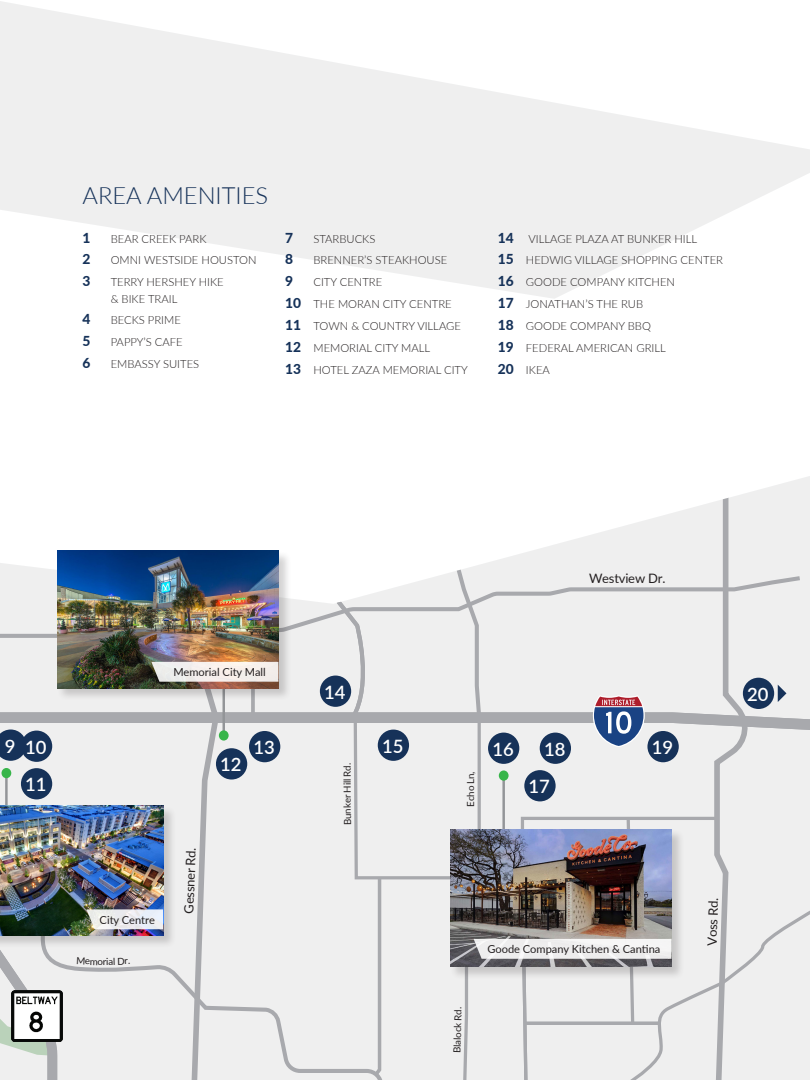
<style>
.page{position:relative;width:810px;height:1080px;background:#fff}
.page>*{position:absolute;margin:0;border:0;box-sizing:border-box;transform-origin:0 0}
.t1{font:300 23.75px "Lato";color:#163259}
.t2{font:600 18.5px "Lato";color:#fff}
.t3{font:800 13.75px "Lato";color:#163259}
.t4{font:13px "Lato";letter-spacing:-.015em;color:#231f20}
.t5{font:300 11.25px/21.9px "Lato";color:#231f20}
.t6{font:11.12px "Lato";color:#231f20}
.t7{font:9.75px "Lato";letter-spacing:-.02em;color:#231f20}
.s1{font-weight:800;font-size:13.75px;color:#163259}
</style>
<div class="page">
<svg style="left:0;top:1px;width:810px;height:298px;fill:#efefef"></svg>
<img style="left:0;top:476px;width:810px;height:604px">
<p class="t1" style="left:83px;top:179px;width:187px">AREA AMENITIES</p>
<p class="t3" style="left:83px;top:227px;width:9px">1</p>
<p class="t5" style="left:111px;top:227px;width:97px">BEAR CREEK PARK</p>
<p class="t3" style="left:83px;top:249px;width:9px">2</p>
<p class="t5" style="left:111px;top:249px;width:147px">OMNI WESTSIDE HOUSTON</p>
<p class="t3" style="left:83px;top:271px;width:9px">3</p>
<p class="t5" style="left:111px;top:274px;width:115px;line-height:16.2px">TERRY HERSHEY HIKE &amp; BIKE TRAIL</p>
<p class="t3" style="left:83px;top:309px;width:9px">4</p>
<p class="t5" style="left:111px;top:309px;width:72px">BECKS PRIME</p>
<p class="t3" style="left:83px;top:331px;width:9px">5</p>
<p class="t5" style="left:111px;top:331px;width:74px">PAPPY’S CAFE</p>
<p class="t3" style="left:83px;top:353px;width:9px">6</p>
<p class="t5" style="left:111px;top:353px;width:90px">EMBASSY SUITES</p>
<p class="t3" style="left:285px;top:227px;width:9px">7</p>
<p class="t5" style="left:313px;top:227px;width:64px">STARBUCKS</p>
<p class="t3" style="left:285px;top:249px;width:9px">8</p>
<p class="t5" style="left:313px;top:249px;width:135px">BRENNER’S STEAKHOUSE</p>
<p class="t3" style="left:285px;top:271px;width:9px">9</p>
<p class="t5" style="left:285px;top:271px;width:184px;text-indent:28px">CITY CENTRE<br><span class="s1">10</span> THE MORAN CITY CENTRE<br><span class="s1">11</span> TOWN &amp; COUNTRY VILLAGE<br><span class="s1">12</span> MEMORIAL CITY MALL<br><span class="s1">13</span> HOTEL ZAZA MEMORIAL CITY</p>
<p class="t5" style="left:498px;top:227px;width:227px"><span class="s1">14</span> VILLAGE PLAZA AT BUNKER HILL<br><span class="s1">15</span> HEDWIG VILLAGE SHOPPING CENTER<br><span class="s1">16</span> GOODE COMPANY KITCHEN<br><span class="s1">17</span> JONATHAN’S THE RUB<br><span class="s1">18</span> GOODE COMPANY BBQ<br><span class="s1">19</span> FEDERAL AMERICAN GRILL<br><span class="s1">20</span> IKEA</p>
<p class="t4" style="left:589px;top:569px;width:78px">Westview Dr.</p>
<p class="t6" style="left:173px;top:664px;width:94px">Memorial City Mall</p>
<p class="t2" style="left:324px;top:678px;width:23px">14</p>
<h2 class="t2" style="left:5px;top:732px;width:12px">9</h2>
<p class="t2" style="left:25px;top:733px;width:23px">10</p>
<p class="t2" style="left:382px;top:732px;width:23px">15</p>
<p class="t2" style="left:492px;top:735px;width:23px">16</p>
<p class="t2" style="left:544px;top:735px;width:23px">18</p>
<p class="t2" style="left:652px;top:734px;width:23px">19</p>
<p class="t2" style="left:253px;top:734px;width:23px">13</p>
<p class="t2" style="left:25px;top:771px;width:23px">11</p>
<p class="t2" style="left:220px;top:751px;width:23px">12</p>
<p class="t6" style="left:100px;top:912px;width:57px">City Centre</p>
<p class="t7" style="left:103px;top:954px;width:7px">ri</p>
<p class="t4" style="left:180px;top:913px;width:68px;rotate:-88deg">Gessner Rd.</p>
<p class="t7" style="left:340px;top:825px;width:64px;rotate:-90deg">Bunker Hill Rd.</p>
<p class="t7" style="left:464px;top:807px;width:37px;rotate:-90deg">Echo Ln,</p>
<p class="t2" style="left:529px;top:773px;width:23px">17</p>
<p class="t6" style="left:487px;top:941px;width:175px">Goode Company Kitchen &amp; Cantina</p>
<p class="t7" style="left:451px;top:1015px;width:9px;rotate:-90deg">d.</p>
<p class="t7" style="left:450px;top:1053px;width:40px;rotate:-89deg">Blalock R</p>
<p class="t2" style="left:747px;top:681px;width:23px">20</p>
<p class="t4" style="left:703px;top:945px;width:49px;rotate:-88deg">Voss Rd.</p>
</div>
